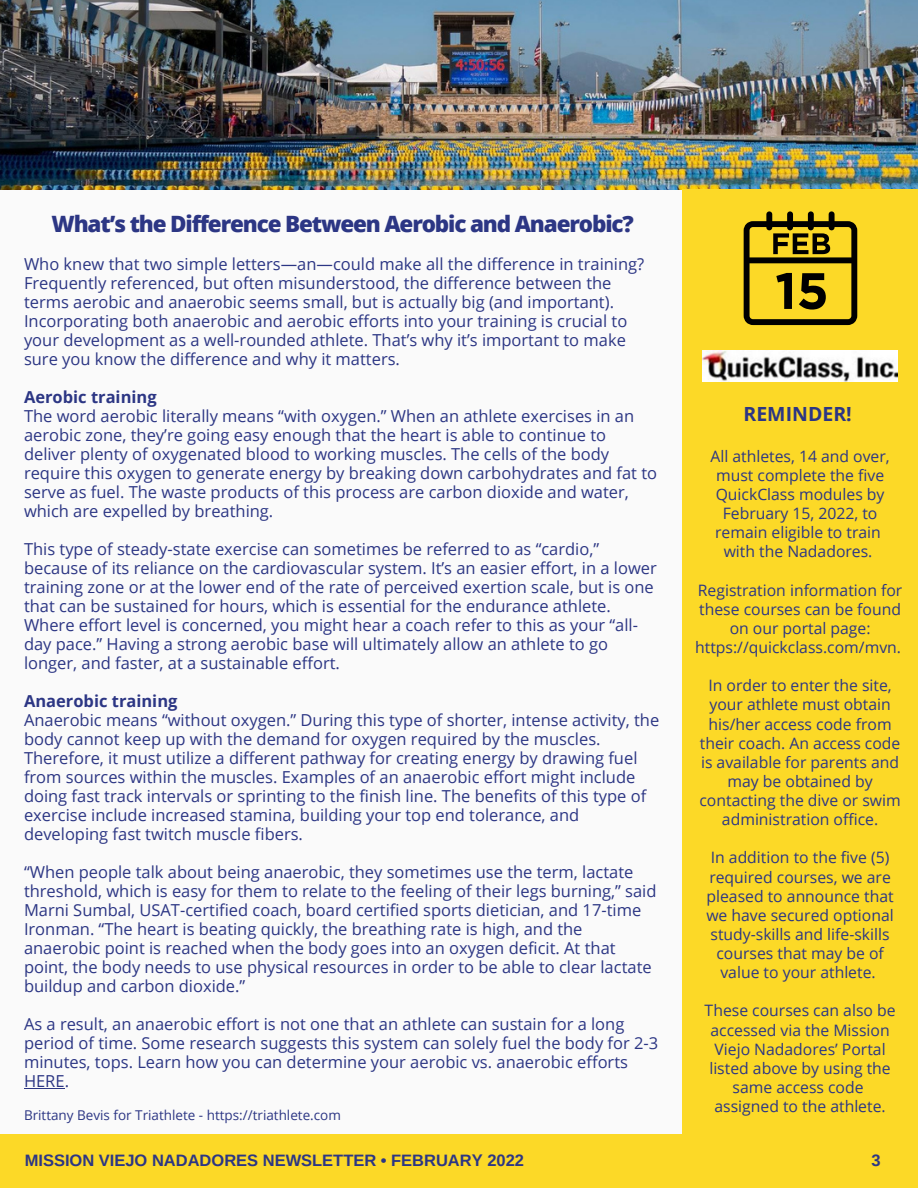
<style>
.page{position:relative;width:918px;height:1188px;background:#fafafa}
.page>*{position:absolute;margin:0;border:0;box-sizing:border-box;transform-origin:0 0}
.t1{font:800 22.5px "Open Sans";letter-spacing:-.05em;color:#2c3684}
.t2{font:700 19.5px "Open Sans";color:#2c3684}
.t3{font:16.5px/19px "Open Sans";color:#2c3684}
.t4{font:700 16.5px "Arimo";color:#2c3684}
.t5{font:700 16.5px "Open Sans";color:#2c3684}
.t6{font:15.75px/19.2px "Open Sans";color:#2c3684;text-align:center}
.t7{font:13.5px "Open Sans";color:#2c3684}
</style>
<div class="page">
<img style="left:0;top:0;width:918px;height:189px">
<div style="left:682px;top:189px;width:236px;height:999px;background:#fcd927"></div>
<img style="left:703px;top:350px;width:194px;height:32px">
<svg style="left:744px;top:211px;width:113px;height:114px"></svg>
<hr style="left:24px;top:1088px;width:41px;height:1px;background:#2c3684">
<div style="left:0;top:1134px;width:918px;height:54px;background:#fcd927"></div>
<p class="t1" style="left:52px;top:208px;width:584px">What’s the Difference Between Aerobic and Anaerobic?</p>
<p class="t3" style="left:24px;top:255px;width:622px">Who knew that two simple letters—an—could make all the difference in training?<br>Frequently referenced, but often misunderstood, the difference between the terms aerobic and anaerobic seems small, but is actually big (and important).<br>Incorporating both anaerobic and aerobic efforts into your training is crucial to your development as a well-rounded athlete. That’s why it’s important to make sure you know the difference and why it matters.</p>
<p class="t5" style="left:24px;top:386px;width:134px">Aerobic training</p>
<p class="t3" style="left:24px;top:407px;width:635px">The word aerobic literally means “with oxygen.” When an athlete exercises in an aerobic zone, they’re going easy enough that the heart is able to continue to deliver plenty of oxygenated blood to working muscles. The cells of the body require this oxygen to generate energy by breaking down carbohydrates and fat to serve as fuel. The waste products of this process are carbon dioxide and water, which are expelled by breathing.</p>
<p class="t3" style="left:24px;top:540px;width:634px">This type of steady-state exercise can sometimes be referred to as “cardio,” because of its reliance on the cardiovascular system. It’s an easier effort, in a lower training zone or at the lower end of the rate of perceived exertion scale, but is one that can be sustained for hours, which is essential for the endurance athlete.<br>Where effort level is concerned, you might hear a coach refer to this as your “all&shy;day pace.” Having a strong aerobic base will ultimately allow an athlete to go longer, and faster, at a sustainable effort.</p>
<p class="t5" style="left:24px;top:690px;width:155px">Anaerobic training</p>
<p class="t3" style="left:24px;top:711px;width:637px">Anaerobic means “without oxygen.” During this type of shorter, intense activity, the body cannot keep up with the demand for oxygen required by the muscles.<br>Therefore, it must utilize a different pathway for creating energy by drawing fuel from sources within the muscles. Examples of an anaerobic effort might include doing fast track intervals or sprinting to the finish line. The benefits of this type of exercise include increased stamina, building your top end tolerance, and developing fast twitch muscle fibers.</p>
<p class="t3" style="left:24px;top:863px;width:634px">“When people talk about being anaerobic, they sometimes use the term, lactate threshold, which is easy for them to relate to the feeling of their legs burning,” said Marni Sumbal, USAT-certified coach, board certified sports dietician, and 17-time Ironman. “The heart is beating quickly, the breathing rate is high, and the anaerobic point is reached when the body goes into an oxygen deficit. At that point, the body needs to use physical resources in order to be able to clear lactate buildup and carbon dioxide.”</p>
<p class="t3" style="left:24px;top:1015px;width:636px">As a result, an anaerobic effort is not one that an athlete can sustain for a long period of time. Some research suggests this system can solely fuel the body for 2-3 minutes, tops. Learn how you can determine your aerobic vs. anaerobic efforts HERE.</p>
<p class="t7" style="left:24px;top:1106px;width:318px">Brittany Bevis for Triathlete - https://triathlete.com</p>
<p class="t2" style="left:744px;top:400px;width:110px">REMINDER!</p>
<p class="t6" style="left:710px;top:446px;width:181px">All athletes, 14 and over, must complete the five<br>QuickClass modules by<br>February 15, 2022, to remain eligible to train</p>
<p class="t6" style="left:724px;top:542px;width:150px">with the Nadadores.</p>
<p class="t6" style="left:695px;top:580px;width:209px">Registration information for these courses can be found on our portal page: https://quickclass.com/mvn.</p>
<p class="t6" style="left:699px;top:676px;width:203px">In order to enter the site, your athlete must obtain his/her access code from their coach. An access code is available for parents and may be obtained by contacting the dive or swim administration office.</p>
<p class="t6" style="left:706px;top:848px;width:189px">In addition to the five (5) required courses, we are pleased to announce that we have secured optional study-skills and life-skills courses that may be of value to your athlete.</p>
<p class="t6" style="left:705px;top:1001px;width:192px">These courses can also be accessed via the Mission<br>Viejo Nadadores’ Portal listed above by using the same access code</p>
<p class="t6" style="left:715px;top:1096px;width:173px">assigned to the athlete.</p>
<p class="t4" style="left:25px;top:1151px;width:501px">MISSION VIEJO NADADORES NEWSLETTER • FEBRUARY 2022</p>
<p class="t4" style="left:872px;top:1151px;width:11px">3</p>
</div>
